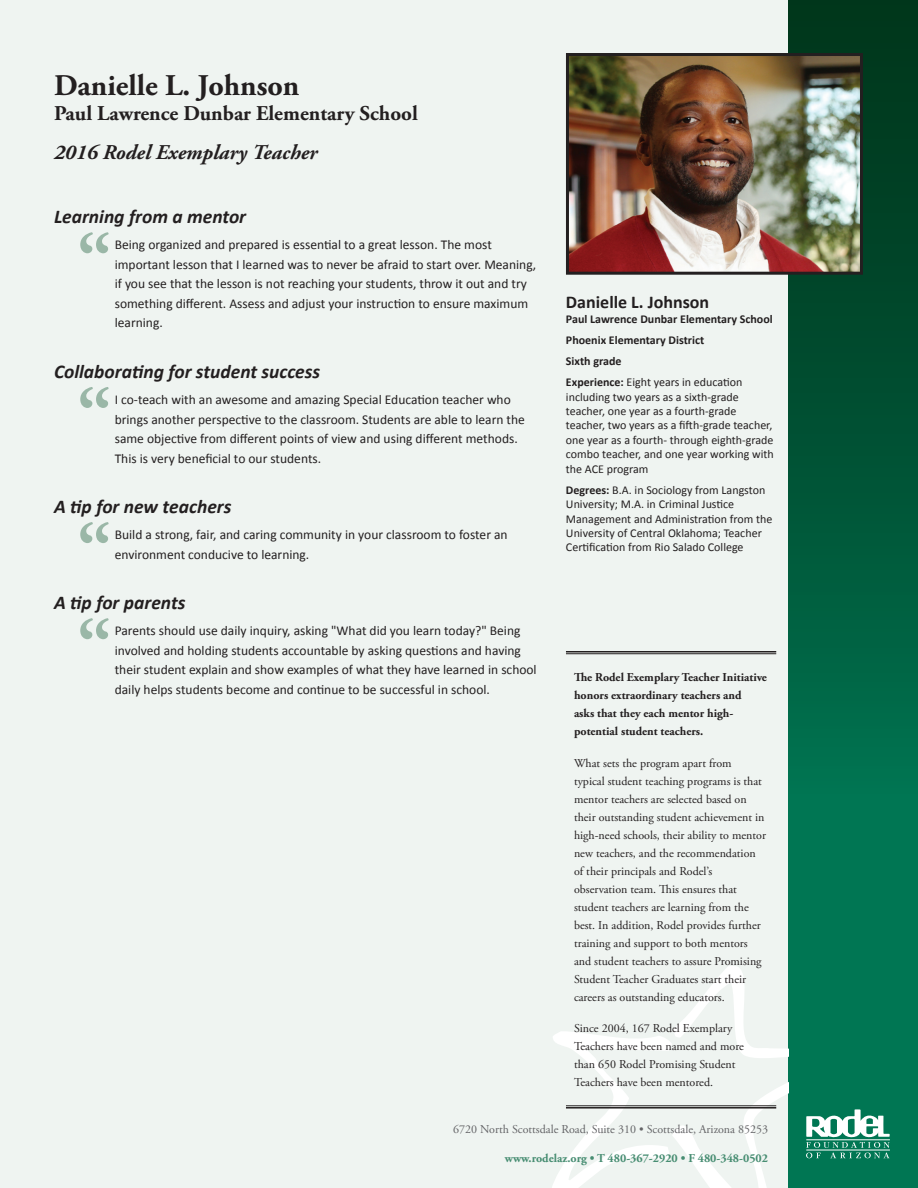
<style>
.page{position:relative;width:918px;height:1188px;background:#eff4f1}
.page>*{position:absolute;margin:0;border:0;box-sizing:border-box;transform-origin:0 0}
.t1{font:700 72px/154.6px "Adobe Garamond Pro";color:#9ab7a7}
.t2{font:700 30px "Adobe Garamond Pro";color:#231f20}
.t3{font:700 21px "Adobe Garamond Pro";color:#231f20}
.t4{font:italic 700 21px "Adobe Garamond Pro";color:#231f20}
.t5{font:italic 700 19.5px "Calibri";color:#231f20}
.t6{font:700 18px "Calibri";color:#231f20}
.t7{font:13.5px/19.5px "Calibri";color:#231f20}
.t8{font:12px/18px "Adobe Garamond Pro";color:#231f20}
.t9{font:12px/14.4px "Calibri";color:#231f20}
.t10{font:700 12px/18px "Adobe Garamond Pro";color:#231f20}
.t11{font:700 12px/21.1px "Calibri";color:#231f20}
.t12{font:12px "Adobe Garamond Pro";color:#636366}
.t13{font:700 12px "Adobe Garamond Pro";color:#478d72}
.s1{font-weight:400}
.s2{font-weight:700}
</style>
<div class="page">
<div style="left:788px;top:0;width:130px;height:1188px;background:linear-gradient(to bottom,#00361c,#00845f)"></div>
<svg style="left:552px;top:966px;width:236px;height:222px"></svg>
<svg style="left:806px;top:1109px;width:84px;height:49px"></svg>
<hr style="left:566px;top:651px;width:210px;height:1px;background:#231f20">
<hr style="left:566px;top:653px;width:210px;height:1px;background:#231f20">
<hr style="left:566px;top:1106px;width:210px;height:1px;background:#231f20">
<hr style="left:566px;top:1107px;width:210px;height:2px;background:#231f20">
<img style="left:570px;top:57px;width:289px;height:214px">
<div style="left:566px;top:53px;width:297px;height:222px;border:3px solid #231f20"></div>
<h2 class="t2" style="left:54px;top:68px;width:247px">Danielle L. Johnson</h2>
<h3 class="t3" style="left:54px;top:102px;width:365px">Paul Lawrence Dunbar Elementary School</h3>
<h3 class="t4" style="left:54px;top:140px;width:265px">2016 Rodel Exemplary Teacher</h3>
<h3 class="t5" style="left:54px;top:204px;width:194px">Learning from a mentor</h3>
<p class="t7" style="left:115px;top:235px;width:423px">Being organized and prepared is essential to a great lesson. The most important lesson that I learned was to never be afraid to start over. Meaning, if you see that the lesson is not reaching your students, throw it out and try something different. Assess and adjust your instruction to ensure maximum learning.</p>
<h3 class="t5" style="left:54px;top:359px;width:268px">Collaborating for student success</h3>
<p class="t7" style="left:115px;top:390px;width:412px">I co-teach with an awesome and amazing Special Education teacher who brings another perspective to the classroom. Students are able to learn the same objective from different points of view and using different methods.<br>This is very beneficial to our students.</p>
<h3 class="t5" style="left:54px;top:494px;width:179px">A tip for new teachers</h3>
<p class="t7" style="left:115px;top:525px;width:394px">Build a strong, fair, and caring community in your classroom to foster an environment conducive to learning.</p>
<h3 class="t5" style="left:54px;top:590px;width:133px">A tip for parents</h3>
<p class="t7" style="left:115px;top:621px;width:424px">Parents should use daily inquiry, asking "What did you learn today?" Being involved and holding students accountable by asking questions and having their student explain and show examples of what they have learned in school daily helps students become and continue to be successful in school.</p>
<h1 class="t1" style="left:77px;top:184px;width:35px">“ “</h1>
<h1 class="t1" style="left:77px;top:503px;width:35px;line-height:96.1px">“ “</h1>
<h3 class="t6" style="left:566px;top:291px;width:145px">Danielle L. Johnson</h3>
<p class="t11" style="left:566px;top:308px;width:208px">Paul Lawrence Dunbar Elementary School<br>Phoenix Elementary District<br>Sixth grade<br>Experience: <span class="s1">Eight years in education</span></p>
<p class="t9" style="left:566px;top:390px;width:209px">including two years as a sixth-grade teacher, one year as a fourth-grade teacher, two years as a fifth-grade teacher, one year as a fourth- through eighth-grade combo teacher, and one year working with the ACE program</p>
<p class="t9" style="left:566px;top:483px;width:208px"><span class="s2">Degrees:</span> B.A. in Sociology from Langston University; M.A. in Criminal Justice Management and Administration from the University of Central Oklahoma; Teacher Certification from Rio Salado College</p>
<p class="t10" style="left:574px;top:669px;width:194px">The Rodel Exemplary Teacher Initiative honors extraordinary teachers and<br>asks that they each mentor high&shy;potential student teachers.</p>
<p class="t8" style="left:574px;top:755px;width:194px">What sets the program apart from<br>typical student teaching programs is that mentor teachers are selected based on their outstanding student achievement in high-need schools, their ability to mentor new teachers, and the recommendation of their principals and Rodel’s observation team. This ensures that student teachers are learning from the best. In addition, Rodel provides further training and support to both mentors and student teachers to assure Promising Student Teacher Graduates start their careers as outstanding educators.</p>
<p class="t8" style="left:574px;top:1020px;width:171px">Since 2004, 167 Rodel Exemplary<br>Teachers have been named and more than 650 Rodel Promising Student<br>Teachers have been mentored.</p>
<p class="t12" style="left:453px;top:1122px;width:316px">6720 North Scottsdale Road, Suite 310 • Scottsdale, Arizona 85253</p>
<p class="t13" style="left:505px;top:1151px;width:265px">www.rodelaz.org • T 480-367-2920 • F 480-348-0502</p>
</div>
